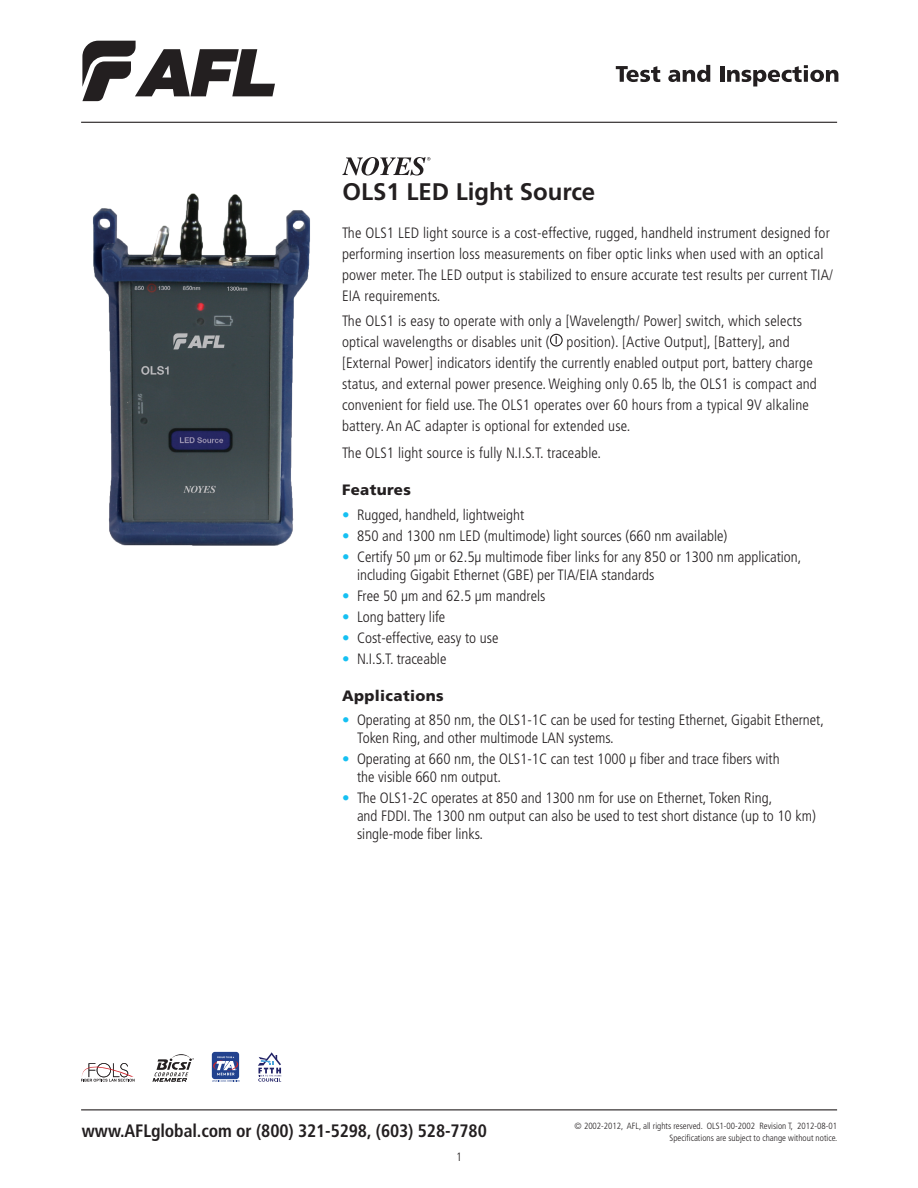
<style>
.page{position:relative;width:918px;height:1188px;background:#fff}
.page>*{position:absolute;margin:0;border:0;box-sizing:border-box;transform-origin:0 0}
.FPP_Product_Title{font:700 24px "Frutiger LT Std";color:#231f20}
.t1{font:700 condensed 18px "Frutiger LT Std";letter-spacing:-.005em;color:#231f20}
.FPP_Body_Text{font:300 condensed 15px/21px "Frutiger LT Std";letter-spacing:.01em;color:#231f20}
.FPP_Bullits{font:300 condensed 15px/18px "Frutiger LT Std";color:#231f20}
.FPP_Subhead{font:900 15px "Frutiger LT Std";letter-spacing:.025em;color:#231f20}
.t2{font:300 condensed 12px "Frutiger LT Std";color:#231f20}
.t3{font:300 condensed 9px/12px "Frutiger LT Std";color:#231f20;text-align:right}
.s1{color:#15c0f2}
</style>
<div class="page">
<svg style="left:82px;top:41px;width:193px;height:60px"></svg>
<svg style="left:616px;top:66px;width:44px;height:16px"></svg>
<svg style="left:668px;top:65px;width:42px;height:17px"></svg>
<hr style="left:720px;top:66px;width:4px;height:16px;background:#231f20">
<svg style="left:727px;top:65px;width:111px;height:21px"></svg>
<hr style="left:81px;top:122px;width:756px;height:1px;background:#231f20">
<hr style="left:81px;top:1109px;width:756px;height:1px;background:#231f20">
<img style="left:93px;top:194px;width:217px;height:352px">
<svg style="left:342px;top:157px;width:88px;height:19px"></svg>
<svg style="left:81px;top:1063px;width:54px;height:19px"></svg>
<svg style="left:258px;top:1052px;width:23px;height:30px"></svg>
<div style="left:212px;top:1052px;width:27px;height:27px;background:#22428e;border-radius:3px"></div>
<svg style="left:212px;top:1056px;width:28px;height:26px"></svg>
<svg style="left:153px;top:1054px;width:41px;height:28px"></svg>
<div style="left:550px;top:334px;width:13px;height:13px;border:1px solid #231f20;border-radius:50%"></div>
<p class="FPP_Product_Title" style="left:342px;top:178px;width:254px">OLS1 LED Light Source</p>
<p class="FPP_Body_Text" style="left:342px;top:223px;width:493px">The OLS1 LED light source is a cost-effective, rugged, handheld instrument designed for performing insertion loss measurements on fiber optic links when used with an optical power meter. The LED output is stabilized to ensure accurate test results per current TIA/ EIA requirements.</p>
<p class="FPP_Body_Text" style="left:342px;top:310px;width:476px">The OLS1 is easy to operate with only a [Wavelength/ Power] switch, which selects optical wavelengths or disables unit ( position). [Active Output], [Battery], and [External Power] indicators identify the currently enabled output port, battery charge status, and external power presence. Weighing only 0.65 lb, the OLS1 is compact and convenient for field use. The OLS1 operates over 60 hours from a typical 9V alkaline battery. An AC adapter is optional for extended use.</p>
<p class="FPP_Body_Text" style="left:342px;top:443px;width:261px">The OLS1 light source is fully N.I.S.T. traceable.</p>
<p class="FPP_Subhead" style="left:342px;top:481px;width:71px">Features</p>
<p class="FPP_Bullits" style="left:342px;top:506px;width:184px"><span class="s1">•</span> Rugged, handheld, lightweight</p>
<p class="FPP_Bullits" style="left:342px;top:527px;width:387px"><span class="s1">•</span> 850 and 1300 nm LED (multimode) light sources (660 nm available)</p>
<p class="FPP_Bullits" style="left:357px;top:548px;width:446px;text-indent:-15px"><span class="s1">•</span> Certify 50 µm or 62.5µ multimode fiber links for any 850 or 1300 nm application, including Gigabit Ethernet (GBE) per TIA/EIA standards</p>
<p class="FPP_Bullits" style="left:342px;top:587px;width:205px"><span class="s1">•</span> Free 50 µm and 62.5 µm mandrels</p>
<p class="FPP_Bullits" style="left:342px;top:608px;width:105px"><span class="s1">•</span> Long battery life</p>
<p class="FPP_Bullits" style="left:342px;top:629px;width:158px"><span class="s1">•</span> Cost-effective, easy to use</p>
<p class="FPP_Bullits" style="left:342px;top:650px;width:106px"><span class="s1">•</span> N.I.S.T. traceable</p>
<p class="FPP_Subhead" style="left:342px;top:687px;width:103px">Applications</p>
<p class="FPP_Bullits" style="left:357px;top:711px;width:469px;text-indent:-15px"><span class="s1">•</span> Operating at 850 nm, the OLS1-1C can be used for testing Ethernet, Gigabit Ethernet,<br>Token Ring, and other multimode LAN systems.</p>
<p class="FPP_Bullits" style="left:357px;top:750px;width:424px;text-indent:-15px"><span class="s1">•</span> Operating at 660 nm, the OLS1-1C can test 1000 µ fiber and trace fibers with the visible 660 nm output.</p>
<p class="FPP_Bullits" style="left:357px;top:789px;width:460px;text-indent:-15px"><span class="s1">•</span> The OLS1-2C operates at 850 and 1300 nm for use on Ethernet, Token Ring,<br>and FDDI. The 1300 nm output can also be used to test short distance (up to 10 km) single-mode fiber links.</p>
<p class="t1" style="left:82px;top:1120px;width:406px">www.AFLglobal.com or (800) 321-5298, (603) 528-7780</p>
<p class="t3" style="left:575px;top:1120px;width:264px">© 2002-2012, AFL, all rights reserved. OLS1-00-2002 Revision T, 2012-08-01<br>Specifications are subject to change without notice.</p>
<p class="t2" style="left:456px;top:1150px;width:7px">1</p>
</div>
